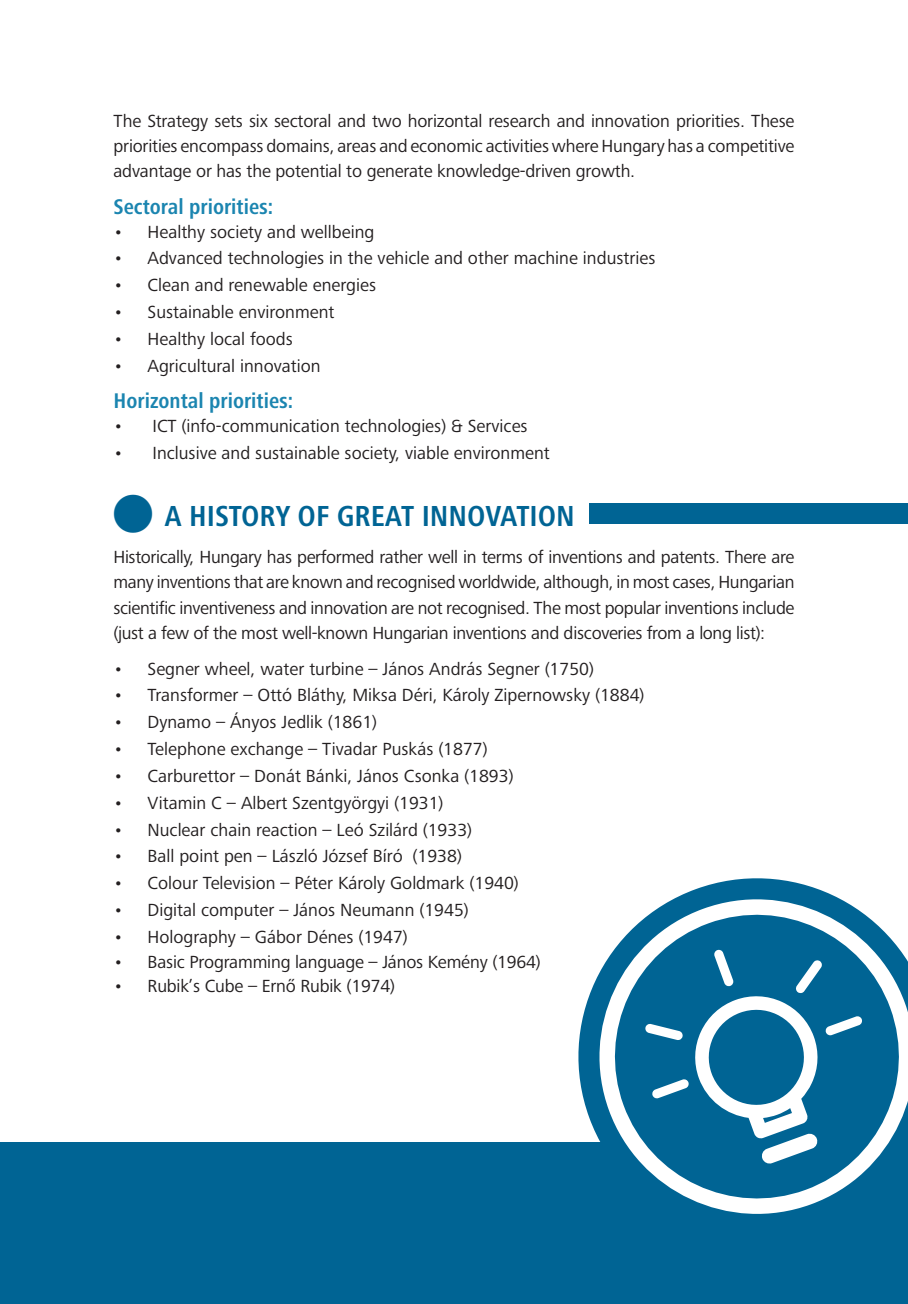
<style>
.page{position:relative;width:908px;height:1304px;background:#fff}
.page>*{position:absolute;margin:0;border:0;box-sizing:border-box;transform-origin:0 0}
.t1{font:700 condensed 30px "Frutiger Next Pro";color:#006494}
.t2{font:700 condensed 22px "Frutiger Next Pro";color:#1b85b0}
.t3{font:18.2px/25.4px "Frutiger Next Pro";color:#231f20;text-align:justify}
</style>
<div class="page">
<div style="left:589px;top:503px;width:318px;height:20px;background:#006494"></div>
<div style="left:0;top:1142px;width:907px;height:162px;background:#006494"></div>
<svg style="left:579px;top:879px;width:328px;height:335px;fill:#006494"></svg>
<p class="t3" style="left:113px;top:108px;width:682px">The Strategy sets six sectoral and two horizontal research and innovation priorities. These priorities encompass domains, areas and economic activities where Hungary has a competitive advantage or has the potential to generate knowledge-driven growth.</p>
<p class="t2" style="left:113px;top:194px;width:161px">Sectoral priorities:</p>
<p class="t3" style="left:113px;top:219px;width:262px">• Healthy society and wellbeing</p>
<p class="t3" style="left:113px;top:246px;width:543px">• Advanced technologies in the vehicle and other machine industries</p>
<p class="t3" style="left:113px;top:273px;width:264px">• Clean and renewable energies</p>
<p class="t3" style="left:113px;top:299px;width:222px">• Sustainable environment</p>
<p class="t3" style="left:113px;top:326px;width:181px">• Healthy local foods</p>
<p class="t3" style="left:113px;top:353px;width:208px">• Agricultural innovation</p>
<p class="t2" style="left:113px;top:388px;width:181px">Horizontal priorities:</p>
<p class="t3" style="left:113px;top:413px;width:415px">• ICT (info-communication technologies) &amp; Services</p>
<p class="t3" style="left:113px;top:440px;width:437px">• Inclusive and sustainable society, viable environment</p>
<h1 class="t1" style="left:164px;top:499px;width:411px">A HISTORY OF GREAT INNOVATION</h1>
<p class="t3" style="left:113px;top:544px;width:682px">Historically, Hungary has performed rather well in terms of inventions and patents. There are many inventions that are known and recognised worldwide, although, in most cases, Hungarian scientific inventiveness and innovation are not recognised. The most popular inventions include (just a few of the most well-known Hungarian inventions and discoveries from a long list):</p>
<p class="t3" style="left:113px;top:656px;width:482px">• Segner wheel, water turbine – János András Segner (1750)</p>
<p class="t3" style="left:113px;top:683px;width:532px">• Transformer – Ottó Bláthy, Miksa Déri, Károly Zipernowsky (1884)</p>
<p class="t3" style="left:113px;top:710px;width:265px">• Dynamo – Ányos Jedlik (1861)</p>
<p class="t3" style="left:113px;top:736px;width:375px">• Telephone exchange – Tivadar Puskás (1877)</p>
<p class="t3" style="left:113px;top:763px;width:401px">• Carburettor – Donát Bánki, János Csonka (1893)</p>
<p class="t3" style="left:113px;top:790px;width:331px">• Vitamin C – Albert Szentgyörgyi (1931)</p>
<p class="t3" style="left:113px;top:817px;width:360px">• Nuclear chain reaction – Leó Szilárd (1933)</p>
<p class="t3" style="left:113px;top:844px;width:350px">• Ball point pen – László József Bíró (1938)</p>
<p class="t3" style="left:113px;top:870px;width:406px">• Colour Television – Péter Károly Goldmark (1940)</p>
<p class="t3" style="left:113px;top:897px;width:356px">• Digital computer – János Neumann (1945)</p>
<p class="t3" style="left:113px;top:924px;width:296px">• Holography – Gábor Dénes (1947)</p>
<p class="t3" style="left:113px;top:949px;width:428px">• Basic Programming language – János Kemény (1964)</p>
<p class="t3" style="left:113px;top:973px;width:283px">• Rubik’s Cube – Ernő Rubik (1974)</p>
</div>
